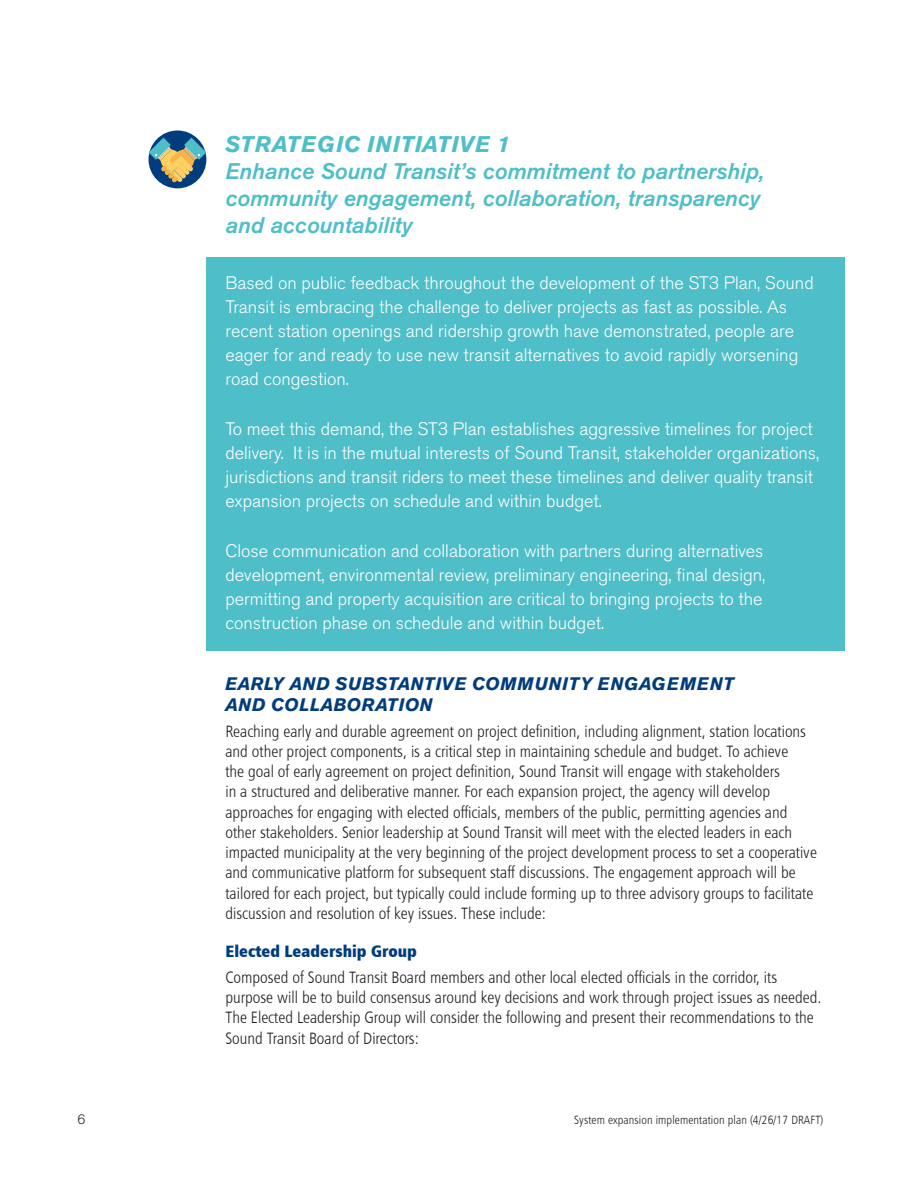
<style>
.page{position:relative;width:918px;height:1188px;background:#fff}
.page>*{position:absolute;margin:0;border:0;box-sizing:border-box;transform-origin:0 0}
.t1{font:italic 500 22.5px/27px "Akzidenz Grotesk Std";color:#4ebec8}
.t2{font:italic 700 22.5px "Akzidenz Grotesk Std";letter-spacing:.035em;color:#4ebec8}
.t3{font:300 18px/24px "Akzidenz Grotesk Std";color:#fff}
.t4{font:italic 700 18px/21px "Akzidenz Grotesk Std";letter-spacing:.035em;color:#013d7d}
.t5{font:16.5px/20.2px "Humanist 777 BT Light Condensed B";color:#231f20}
.t6{font:16.5px "Humanist 777 BT Extra Black Cond B";color:#013d7d}
.t7{font:300 13.5px "Akzidenz Grotesk Std";color:#231f20}
.t8{font:12px "Humanist 777 BT Light Condensed B";letter-spacing:.01em;color:#231f20}
</style>
<div class="page">
<div style="left:206px;top:257px;width:639px;height:393px;background:#4ebec8"></div>
<div style="left:149px;top:130px;width:57px;height:58px;background:#013d7d;border-radius:50%"></div>
<svg style="left:149px;top:138px;width:57px;height:44px"></svg>
<h1 class="t2" style="left:225px;top:131px;width:286px">STRATEGIC INITIATIVE 1</h1>
<h1 class="t1" style="left:225px;top:158px;width:541px">Enhance Sound Transit’s commitment to partnership, community engagement, collaboration, transparency and accountability</h1>
<p class="t3" style="left:225px;top:271px;width:590px">Based on public feedback throughout the development of the ST3 Plan, Sound Transit is embracing the challenge to deliver projects as fast as possible. As recent station openings and ridership growth have demonstrated, people are eager for and ready to use new transit alternatives to avoid rapidly worsening road congestion.</p>
<p class="t3" style="left:225px;top:417px;width:595px">To meet this demand, the ST3 Plan establishes aggressive timelines for project delivery. It is in the mutual interests of Sound Transit, stakeholder organizations, jurisdictions and transit riders to meet these timelines and deliver quality transit expansion projects on schedule and within budget.</p>
<p class="t3" style="left:225px;top:539px;width:541px">Close communication and collaboration with partners during alternatives development, environmental review, preliminary engineering, final design, permitting and property acquisition are critical to bringing projects to the construction phase on schedule and within budget.</p>
<p class="t4" style="left:225px;top:673px;width:510px">EARLY AND SUBSTANTIVE COMMUNITY ENGAGEMENT<br>AND COLLABORATION</p>
<p class="t5" style="left:225px;top:721px;width:593px">Reaching early and durable agreement on project definition, including alignment, station locations and other project components, is a critical step in maintaining schedule and budget. To achieve<br>the goal of early agreement on project definition, Sound Transit will engage with stakeholders<br>in a structured and deliberative manner. For each expansion project, the agency will develop approaches for engaging with elected officials, members of the public, permitting agencies and other stakeholders. Senior leadership at Sound Transit will meet with the elected leaders in each impacted municipality at the very beginning of the project development process to set a cooperative and communicative platform for subsequent staff discussions. The engagement approach will be tailored for each project, but typically could include forming up to three advisory groups to facilitate discussion and resolution of key issues. These include:</p>
<p class="t6" style="left:225px;top:941px;width:193px">Elected Leadership Group</p>
<p class="t5" style="left:225px;top:967px;width:598px">Composed of Sound Transit Board members and other local elected officials in the corridor, its purpose will be to build consensus around key decisions and work through project issues as needed.<br>The Elected Leadership Group will consider the following and present their recommendations to the Sound Transit Board of Directors:</p>
<p class="t7" style="left:78px;top:1112px;width:9px">6</p>
<p class="t8" style="left:574px;top:1113px;width:251px">System expansion implementation plan (4/26/17 DRAFT)</p>
</div>
